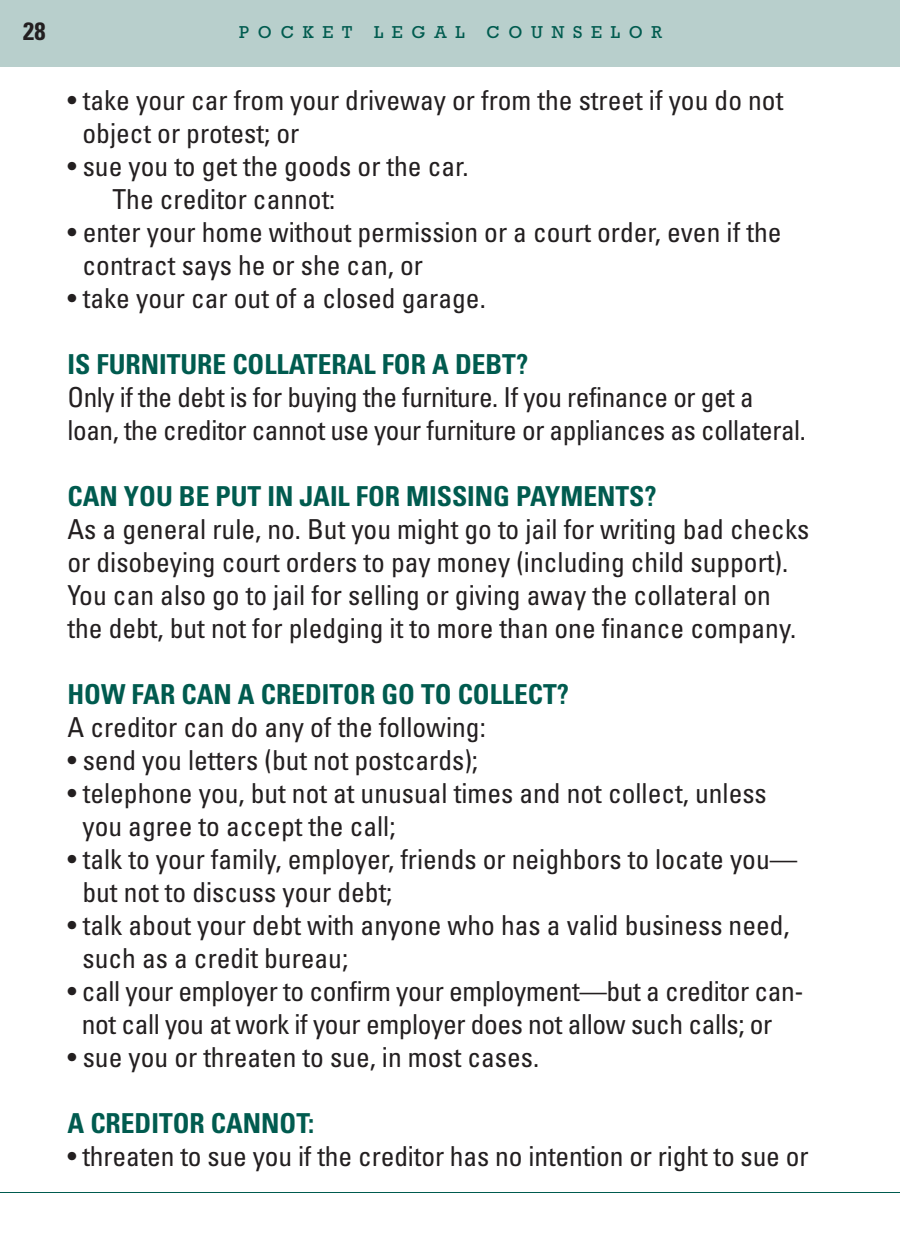
<style>
.page{position:relative;width:900px;height:1260px;background:#fff}
.page>*{position:absolute;margin:0;border:0;box-sizing:border-box;transform-origin:0 0}
.t1{font:condensed 27.5px/33px "Univers";color:#231f20}
.t2{font:700 condensed 27.5px "Univers";color:#005b4f}
.t3{font:700 condensed 25px "Univers";color:#231f20}
.t4{font:17.5px "Rockwell";letter-spacing:.5em;color:#005b4f}
</style>
<div class="page">
<div style="left:0;top:0;width:900px;height:68px;background:#b8cfcc"></div>
<hr style="left:0;top:1192px;width:900px;height:1px;background:#005b4f">
<p class="t3" style="left:23px;top:22px;width:24px">28</p>
<p class="t4" style="left:239px;top:22px;width:115px">POCKET</p>
<p class="t4" style="left:374px;top:22px;width:92px">LEGAL</p>
<p class="t4" style="left:486px;top:22px;width:177px">COUNSELOR</p>
<p class="t1" style="left:83px;top:86px;width:702px;text-indent:-15px">• take your car from your driveway or from the street if you do not object or protest; or</p>
<p class="t1" style="left:113px;top:152px;width:358px;text-indent:-45px">• sue you to get the goods or the car.<br>The creditor cannot:</p>
<p class="t1" style="left:83px;top:218px;width:701px;text-indent:-15px">• enter your home without permission or a court order, even if the contract says he or she can, or</p>
<p class="t1" style="left:68px;top:284px;width:420px">• take your car out of a closed garage.</p>
<p class="t2" style="left:68px;top:354px;width:462px">IS FURNITURE COLLATERAL FOR A DEBT?</p>
<p class="t1" style="left:67px;top:383px;width:740px">Only if the debt is for buying the furniture. If you refinance or get a loan, the creditor cannot use your furniture or appliances as collateral.</p>
<p class="t2" style="left:68px;top:486px;width:591px">CAN YOU BE PUT IN JAIL FOR MISSING PAYMENTS?</p>
<p class="t1" style="left:67px;top:515px;width:743px">As a general rule, no. But you might go to jail for writing bad checks or disobeying court orders to pay money (including child support).<br>You can also go to jail for selling or giving away the collateral on the debt, but not for pledging it to more than one finance company.</p>
<p class="t2" style="left:68px;top:684px;width:503px">HOW FAR CAN A CREDITOR GO TO COLLECT?</p>
<p class="t1" style="left:68px;top:713px;width:420px">A creditor can do any of the following:</p>
<p class="t1" style="left:68px;top:746px;width:412px">• send you letters (but not postcards);</p>
<p class="t1" style="left:83px;top:779px;width:686px;text-indent:-15px">• telephone you, but not at unusual times and not collect, unless you agree to accept the call;</p>
<p class="t1" style="left:82px;top:845px;width:716px;text-indent:-15px">• talk to your family, employer, friends or neighbors to locate you— but not to discuss your debt;</p>
<p class="t1" style="left:82px;top:911px;width:709px;text-indent:-15px">• talk about your debt with anyone who has a valid business need, such as a credit bureau;</p>
<p class="t1" style="left:82px;top:977px;width:723px;text-indent:-14px">• call your employer to confirm your employment—but a creditor can&shy;not call you at work if your employer does not allow such calls; or</p>
<p class="t1" style="left:67px;top:1043px;width:473px">• sue you or threaten to sue, in most cases.</p>
<p class="t2" style="left:68px;top:1113px;width:248px">A CREDITOR CANNOT:</p>
<p class="t1" style="left:68px;top:1142px;width:743px">• threaten to sue you if the creditor has no intention or right to sue or</p>
</div>
